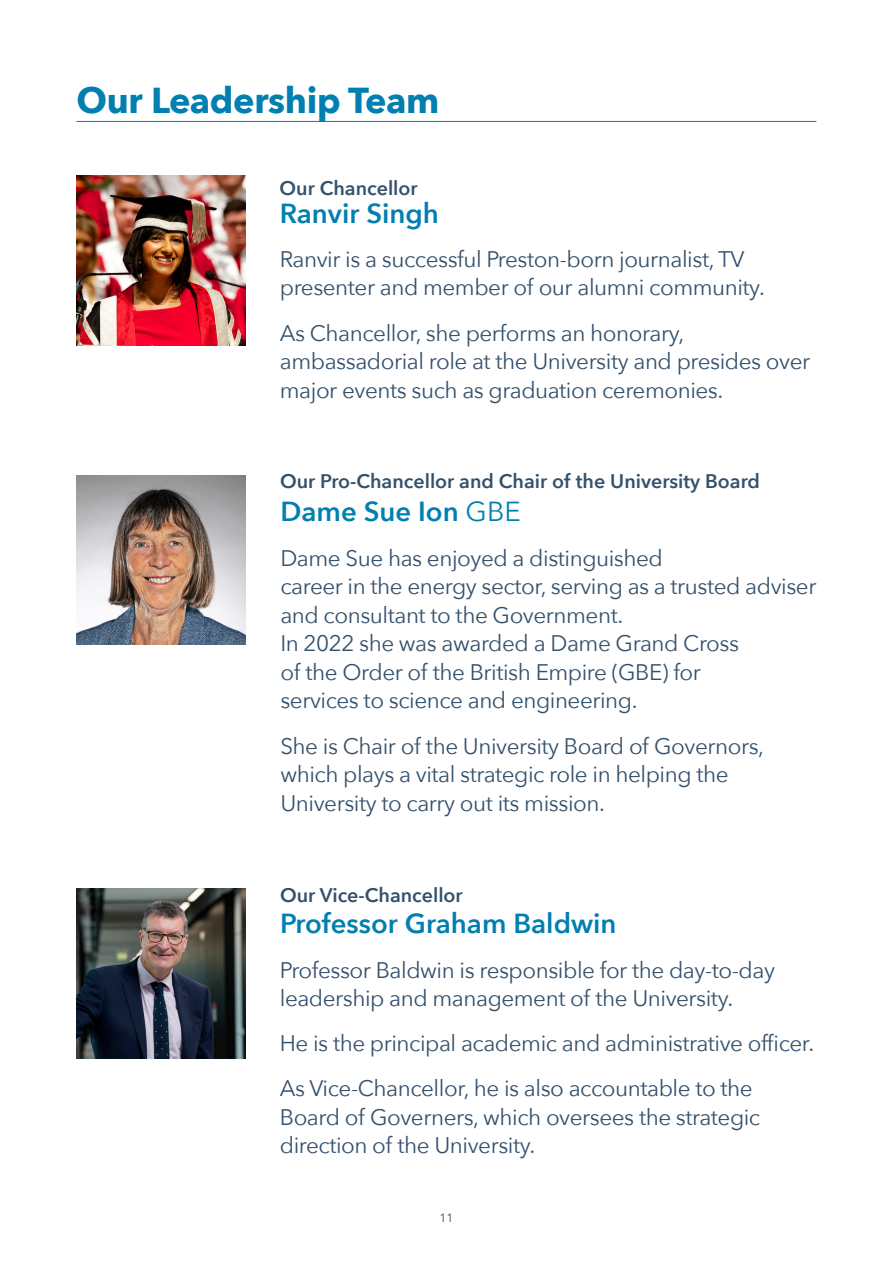
<style>
.page{position:relative;width:893px;height:1263px;background:#fff}
.page>*{position:absolute;margin:0;border:0;box-sizing:border-box;transform-origin:0 0}
.HEADER_2022{font:700 36px "Avenir Next";letter-spacing:-.01em;color:#007fb0}
.t1{font:600 27.45px "Avenir Next";color:#007fb0}
.t2{font:22.5px/28.5px "Avenir Next";letter-spacing:-.02em;color:#34516c}
.t3{font:600 19.65px "Avenir Next";color:#34516c}
.t4{font:12px "Avenir Next";color:#34516c}
.s1{font-weight:400}
</style>
<div class="page">
<img style="left:76px;top:176px;width:169px;height:169px">
<img style="left:76px;top:475px;width:169px;height:169px">
<img style="left:76px;top:889px;width:169px;height:169px">
<hr style="left:77px;top:121px;width:739px;height:1px;background:#007fb0">
<p class="HEADER_2022" style="left:77px;top:69px;width:364px">Our Leadership Team</p>
<p class="t3" style="left:280px;top:171px;width:140px">Our Chancellor</p>
<p class="t1" style="left:280px;top:189px;width:161px">Ranvir Singh</p>
<p class="t2" style="left:280px;top:244px;width:486px">Ranvir is a successful Preston-born journalist, TV presenter and member of our alumni community.</p>
<p class="t2" style="left:280px;top:317px;width:532px">As Chancellor, she performs an honorary, ambassadorial role at the University and presides over major events such as graduation ceremonies.</p>
<p class="t3" style="left:280px;top:465px;width:481px">Our Pro-Chancellor and Chair of the University Board</p>
<p class="t1" style="left:280px;top:488px;width:242px">Dame Sue Ion <span class="s1">GBE</span></p>
<p class="t2" style="left:280px;top:543px;width:538px">Dame Sue has enjoyed a distinguished<br>career in the energy sector, serving as a trusted adviser and consultant to the Government.<br>In 2022 she was awarded a Dame Grand Cross<br>of the Order of the British Empire (GBE) for<br>services to science and engineering.</p>
<p class="t2" style="left:280px;top:730px;width:485px">She is Chair of the University Board of Governors, which plays a vital strategic role in helping the<br>University to carry out its mission.</p>
<p class="t3" style="left:280px;top:878px;width:184px">Our Vice-Chancellor</p>
<p class="t1" style="left:280px;top:900px;width:338px">Professor Graham Baldwin</p>
<p class="t2" style="left:280px;top:954px;width:497px">Professor Baldwin is responsible for the day-to-day leadership and management of the University.</p>
<p class="t2" style="left:280px;top:1028px;width:536px">He is the principal academic and administrative officer.</p>
<p class="t2" style="left:280px;top:1073px;width:482px">As Vice-Chancellor, he is also accountable to the<br>Board of Governers, which oversees the strategic direction of the University.</p>
<p class="t4" style="left:439px;top:1208px;width:15px">11</p>
</div>
